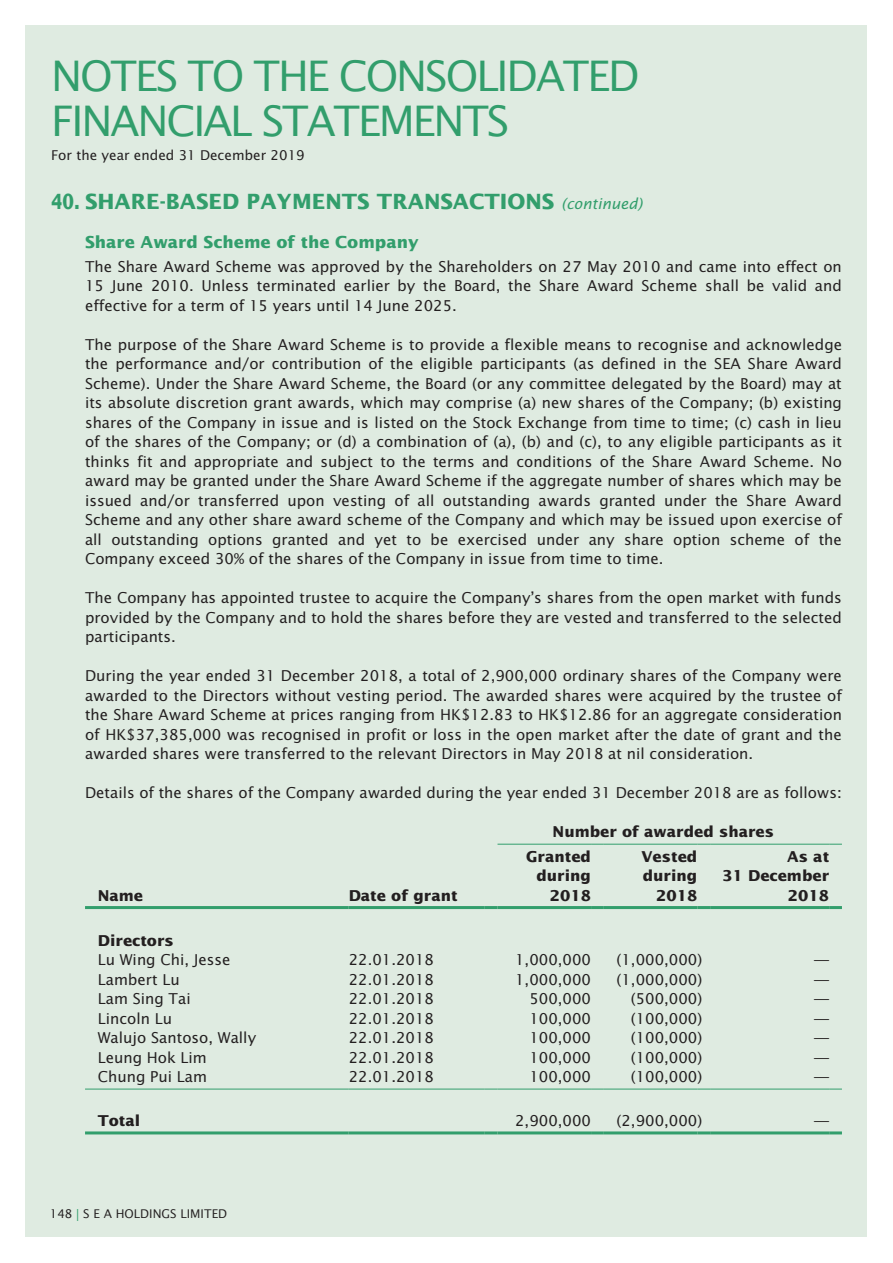
<style>
.page{position:relative;width:893px;height:1263px;background:#fff}
.page>*{position:absolute;margin:0;border:0;box-sizing:border-box;transform-origin:0 0}
.t1{font:42px/45px "Lucida Sans Std";letter-spacing:-.05em;color:#329e6c}
.t2{font:700 21px "Lucida Sans Std";color:#329e6c}
.t3{font:700 21px "Lucida Sans Std";color:#329e6c;scale:.8 1}
.t4{font:700 16.5px "Lucida Sans Std";color:#329e6c}
.t5{font:15px/19.5px "Lucida Sans Std";color:#231f20;text-align:justify}
.t6{font:700 15px/19.5px "Lucida Sans Std";color:#231f20;text-align:right}
.t7{font:italic 15px "Lucida Sans Std";color:#329e6c}
.t8{font:13.5px "Lucida Sans Std";color:#231f20}
.t9{font:12px "Lucida Sans Std";color:#231f20}
.s1{color:#329e6c}
</style>
<div class="page">
<div style="left:26px;top:26px;width:841px;height:1211px;background:#dfebe1"></div>
<hr style="left:85px;top:906px;width:264px;height:3px;background:#329e6c">
<hr style="left:349px;top:906px;width:136px;height:3px;background:#329e6c">
<svg style="left:485px;top:906px;width:12px;height:3px"></svg>
<hr style="left:497px;top:906px;width:94px;height:3px;background:#329e6c">
<svg style="left:591px;top:906px;width:13px;height:3px"></svg>
<hr style="left:604px;top:906px;width:93px;height:3px;background:#329e6c">
<svg style="left:697px;top:906px;width:13px;height:3px"></svg>
<hr style="left:710px;top:906px;width:119px;height:3px;background:#329e6c">
<svg style="left:829px;top:906px;width:13px;height:3px"></svg>
<hr style="left:85px;top:1089px;width:264px;height:1px;background:#329e6c">
<hr style="left:349px;top:1089px;width:136px;height:1px;background:#329e6c">
<svg style="left:485px;top:1089px;width:12px;height:1px"></svg>
<hr style="left:497px;top:1089px;width:94px;height:1px;background:#329e6c">
<svg style="left:591px;top:1089px;width:13px;height:1px"></svg>
<hr style="left:604px;top:1089px;width:93px;height:1px;background:#329e6c">
<svg style="left:697px;top:1089px;width:13px;height:1px"></svg>
<hr style="left:710px;top:1089px;width:119px;height:1px;background:#329e6c">
<svg style="left:829px;top:1089px;width:13px;height:1px"></svg>
<hr style="left:85px;top:1131px;width:264px;height:3px;background:#329e6c">
<hr style="left:349px;top:1131px;width:136px;height:3px;background:#329e6c">
<svg style="left:485px;top:1131px;width:12px;height:3px"></svg>
<hr style="left:497px;top:1131px;width:94px;height:3px;background:#329e6c">
<svg style="left:591px;top:1131px;width:13px;height:3px"></svg>
<hr style="left:604px;top:1131px;width:93px;height:3px;background:#329e6c">
<svg style="left:697px;top:1131px;width:13px;height:3px"></svg>
<hr style="left:710px;top:1131px;width:119px;height:3px;background:#329e6c">
<svg style="left:829px;top:1131px;width:13px;height:3px"></svg>
<hr style="left:497px;top:844px;width:94px;height:1px;background:#329e6c">
<svg style="left:591px;top:844px;width:13px;height:1px"></svg>
<hr style="left:604px;top:844px;width:93px;height:1px;background:#329e6c">
<svg style="left:697px;top:844px;width:13px;height:1px"></svg>
<hr style="left:710px;top:844px;width:119px;height:1px;background:#329e6c">
<svg style="left:829px;top:844px;width:13px;height:1px"></svg>
<h1 class="t1" style="left:51px;top:54px;width:590px">Notes to the Con solidated<br>Financ ial Statements</h1>
<p class="t8" style="left:51px;top:147px;width:255px">For the year ended 31 December 2019</p>
<h2 class="t3" style="left:51px;top:189px;width:78px">40. Share</h2>
<h2 class="t2" style="left:160px;top:189px;width:36px">-Based</h2>
<h2 class="t2" style="left:247px;top:189px;width:31px">Payments</h2>
<h2 class="t2" style="left:377px;top:189px;width:31px">Transactions</h2>
<p class="t7" style="left:561px;top:195px;width:82px">(continued)</p>
<p class="t4" style="left:85px;top:233px;width:335px">Share Award Scheme of the Company</p>
<p class="t5" style="left:85px;top:257px;width:758px">The Share Award Scheme was approved by the Shareholders on 27 May 2010 and came into effect on 15 June 2010. Unless terminated earlier by the Board, the Share Award Scheme shall be valid and effective for a term of 15 years until 14 June 2025.</p>
<p class="t5" style="left:85px;top:335px;width:758px">The purpose of the Share Award Scheme is to provide a flexible means to recognise and acknowledge the performance and/or contribution of the eligible participants (as defined in the SEA Share Award Scheme). Under the Share Award Scheme, the Board (or any committee delegated by the Board) may at its absolute discretion grant awards, which may comprise (a) new shares of the Company; (b) existing shares of the Company in issue and is listed on the Stock Exchange from time to time; (c) cash in lieu of the shares of the Company; or (d) a combination of (a), (b) and (c), to any eligible participants as it thinks fit and appropriate and subject to the terms and conditions of the Share Award Scheme. No award may be granted under the Share Award Scheme if the aggregate number of shares which may be issued and/or transferred upon vesting of all outstanding awards granted under the Share Award Scheme and any other share award scheme of the Company and which may be issued upon exercise of all outstanding options granted and yet to be exercised under any share option scheme of the Company exceed 30% of the shares of the Company in issue from time to time.</p>
<p class="t5" style="left:85px;top:588px;width:758px">The Company has appointed trustee to acquire the Company’s shares from the open market with funds provided by the Company and to hold the shares before they are vested and transferred to the selected participants.</p>
<p class="t5" style="left:85px;top:666px;width:758px">During the year ended 31 December 2018, a total of 2,900,000 ordinary shares of the Company were awarded to the Directors without vesting period. The awarded shares were acquired by the trustee of the Share Award Scheme at prices ranging from HK$12.83 to HK$12.86 for an aggregate consideration of HK$37,385,000 was recognised in profit or loss in the open market after the date of grant and the awarded shares were transferred to the relevant Directors in May 2018 at nil consideration.</p>
<p class="t5" style="left:85px;top:783px;width:758px">Details of the shares of the Company awarded during the year ended 31 December 2018 are as follows:</p>
<p class="t6" style="left:553px;top:822px;width:223px">Number of awarded shares</p>
<p class="t6" style="left:98px;top:886px;width:47px">Name</p>
<p class="t6" style="left:349px;top:886px;width:110px">Date of grant</p>
<p class="t6" style="left:526px;top:847px;width:66px">Granted during<br>2018</p>
<p class="t6" style="left:642px;top:847px;width:57px">Vested during<br>2018</p>
<p class="t6" style="left:722px;top:847px;width:108px">As at<br>31 December<br>2018</p>
<p class="t6" style="left:98px;top:931px;width:78px">Directors</p>
<p class="t5" style="left:98px;top:950px;width:134px">Lu Wing Chi, Jesse</p>
<p class="t5" style="left:349px;top:950px;width:87px">22.01.2018</p>
<p class="t5" style="left:515px;top:950px;width:77px">1,000,000</p>
<p class="t5" style="left:617px;top:950px;width:87px">(1,000,000)</p>
<p class="t5" style="left:814px;top:950px;width:16px">—</p>
<p class="t5" style="left:98px;top:970px;width:83px">Lambert Lu</p>
<p class="t5" style="left:349px;top:970px;width:87px">22.01.2018</p>
<p class="t5" style="left:515px;top:970px;width:77px">1,000,000</p>
<p class="t5" style="left:617px;top:970px;width:87px">(1,000,000)</p>
<p class="t5" style="left:814px;top:970px;width:16px">—</p>
<p class="t5" style="left:98px;top:989px;width:94px">Lam Sing Tai</p>
<p class="t5" style="left:349px;top:989px;width:87px">22.01.2018</p>
<p class="t5" style="left:529px;top:989px;width:63px">500,000</p>
<p class="t5" style="left:631px;top:989px;width:73px">(500,000)</p>
<p class="t5" style="left:814px;top:989px;width:16px">—</p>
<p class="t5" style="left:98px;top:1009px;width:76px">Lincoln Lu</p>
<p class="t5" style="left:349px;top:1009px;width:87px">22.01.2018</p>
<p class="t5" style="left:529px;top:1009px;width:63px">100,000</p>
<p class="t5" style="left:631px;top:1009px;width:73px">(100,000)</p>
<p class="t5" style="left:814px;top:1009px;width:16px">—</p>
<p class="t5" style="left:98px;top:1028px;width:160px">Walujo Santoso, Wally</p>
<p class="t5" style="left:349px;top:1028px;width:87px">22.01.2018</p>
<p class="t5" style="left:529px;top:1028px;width:63px">100,000</p>
<p class="t5" style="left:631px;top:1028px;width:73px">(100,000)</p>
<p class="t5" style="left:814px;top:1028px;width:16px">—</p>
<p class="t5" style="left:98px;top:1048px;width:111px">Leung Hok Lim</p>
<p class="t5" style="left:349px;top:1048px;width:87px">22.01.2018</p>
<p class="t5" style="left:529px;top:1048px;width:63px">100,000</p>
<p class="t5" style="left:631px;top:1048px;width:73px">(100,000)</p>
<p class="t5" style="left:814px;top:1048px;width:16px">—</p>
<p class="t5" style="left:98px;top:1067px;width:111px">Chung Pui Lam</p>
<p class="t5" style="left:349px;top:1067px;width:87px">22.01.2018</p>
<p class="t5" style="left:529px;top:1067px;width:63px">100,000</p>
<p class="t5" style="left:631px;top:1067px;width:73px">(100,000)</p>
<p class="t5" style="left:814px;top:1067px;width:16px">—</p>
<p class="t6" style="left:98px;top:1111px;width:44px">Total</p>
<p class="t5" style="left:515px;top:1111px;width:77px">2,900,000</p>
<p class="t5" style="left:617px;top:1111px;width:87px">(2,900,000)</p>
<p class="t5" style="left:814px;top:1111px;width:16px">—</p>
<p class="t9" style="left:50px;top:1206px;width:179px">148 <span class="s1">|</span> S E A HOLDINGS LIMITED</p>
</div>
